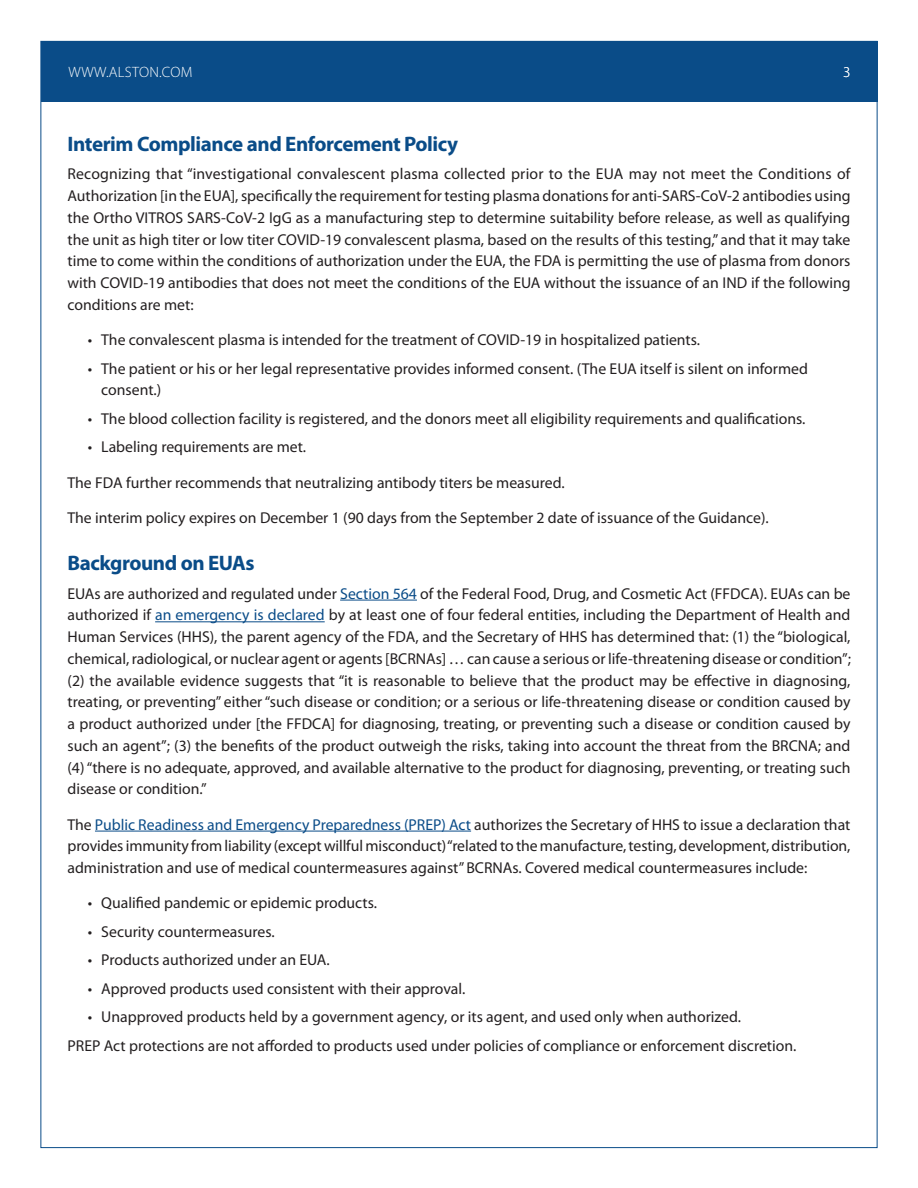
<style>
.page{position:relative;width:918px;height:1188px;background:#fff}
.page>*{position:absolute;margin:0;border:0;box-sizing:border-box;transform-origin:0 0}
.t1{font:700 21px "Myriad Pro";letter-spacing:-.02em;color:#0a4c88}
.t2{font:15.75px/21.8px "Myriad Pro";color:#231f20;text-align:justify}
.t3{font:300 15px "Myriad Pro";letter-spacing:.02em;color:#fff}
.s1{color:#0a4c88}
</style>
<div class="page">
<div style="left:41px;top:41px;width:837px;height:60px;background:#0a4c88"></div>
<hr style="left:340px;top:600px;width:77px;height:1px;background:#0a4c88">
<hr style="left:155px;top:621px;width:170px;height:1px;background:#0a4c88">
<hr style="left:95px;top:831px;width:376px;height:1px;background:#0a4c88">
<p class="t3" style="left:68px;top:63px;width:126px">WWW.ALSTON.COM</p>
<p class="t3" style="left:843px;top:63px;width:9px">3</p>
<h1 class="t1" style="left:68px;top:130px;width:392px">Interim Compliance and Enforcement Policy</h1>
<p class="t2" style="left:68px;top:163px;width:785px">Recognizing that “investigational convalescent plasma collected prior to the EUA may not meet the Conditions of Authorization [in the EUA], specifically the requirement for testing plasma donations for anti-SARS-CoV-2 antibodies using the Ortho VITROS SARS-CoV-2 IgG as a manufacturing step to determine suitability before release, as well as qualifying the unit as high titer or low titer COVID-19 convalescent plasma, based on the results of this testing,” and that it may take time to come within the conditions of authorization under the EUA, the FDA is permitting the use of plasma from donors with COVID-19 antibodies that does not meet the conditions of the EUA without the issuance of an IND if the following conditions are met:</p>
<p class="t2" style="left:88px;top:329px;width:614px">• The convalescent plasma is intended for the treatment of COVID-19 in hospitalized patients.</p>
<p class="t2" style="left:101px;top:357px;width:708px;text-indent:-13px">• The patient or his or her legal representative provides informed consent. (The EUA itself is silent on informed consent.)</p>
<p class="t2" style="left:88px;top:407px;width:719px">• The blood collection facility is registered, and the donors meet all eligibility requirements and qualifications.</p>
<p class="t2" style="left:88px;top:436px;width:220px">• Labeling requirements are met.</p>
<p class="t2" style="left:68px;top:471px;width:499px">The FDA further recommends that neutralizing antibody titers be measured.</p>
<p class="t2" style="left:68px;top:506px;width:703px">The interim policy expires on December 1 (90 days from the September 2 date of issuance of the Guidance).</p>
<h1 class="t1" style="left:68px;top:549px;width:189px">Background on EUAs</h1>
<p class="t2" style="left:68px;top:582px;width:785px">EUAs are authorized and regulated under <span class="s1">Section 564</span> of the Federal Food, Drug, and Cosmetic Act (FFDCA). EUAs can be authorized if <span class="s1">an emergency is declared</span> by at least one of four federal entities, including the Department of Health and Human Services (HHS), the parent agency of the FDA, and the Secretary of HHS has determined that: (1) the “biological, chemical, radiological, or nuclear agent or agents [BCRNAs] … can cause a serious or life-threatening disease or condition”; (2) the available evidence suggests that “it is reasonable to believe that the product may be effective in diagnosing, treating, or preventing” either “such disease or condition; or a serious or life-threatening disease or condition caused by a product authorized under [the FFDCA] for diagnosing, treating, or preventing such a disease or condition caused by such an agent”; (3) the benefits of the product outweigh the risks, taking into account the threat from the BRCNA; and (4) “there is no adequate, approved, and available alternative to the product for diagnosing, preventing, or treating such disease or condition.”</p>
<p class="t2" style="left:68px;top:813px;width:784px">The <span class="s1">Public Readiness and Emergency Preparedness (PREP) Act</span> authorizes the Secretary of HHS to issue a declaration that provides immunity from liability (except willful misconduct) “related to the manufacture, testing, development, distribution, administration and use of medical countermeasures against” BCRNAs. Covered medical countermeasures include:</p>
<p class="t2" style="left:88px;top:892px;width:291px">• Qualified pandemic or epidemic products.</p>
<p class="t2" style="left:88px;top:920px;width:188px">• Security countermeasures.</p>
<p class="t2" style="left:88px;top:949px;width:244px">• Products authorized under an EUA.</p>
<p class="t2" style="left:88px;top:977px;width:379px">• Approved products used consistent with their approval.</p>
<p class="t2" style="left:68px;top:1003px;width:730px;line-height:28.5px;text-indent:20px">• Unapproved products held by a government agency, or its agent, and used only when authorized.<br>PREP Act protections are not afforded to products used under policies of compliance or enforcement discretion.</p>
</div>
